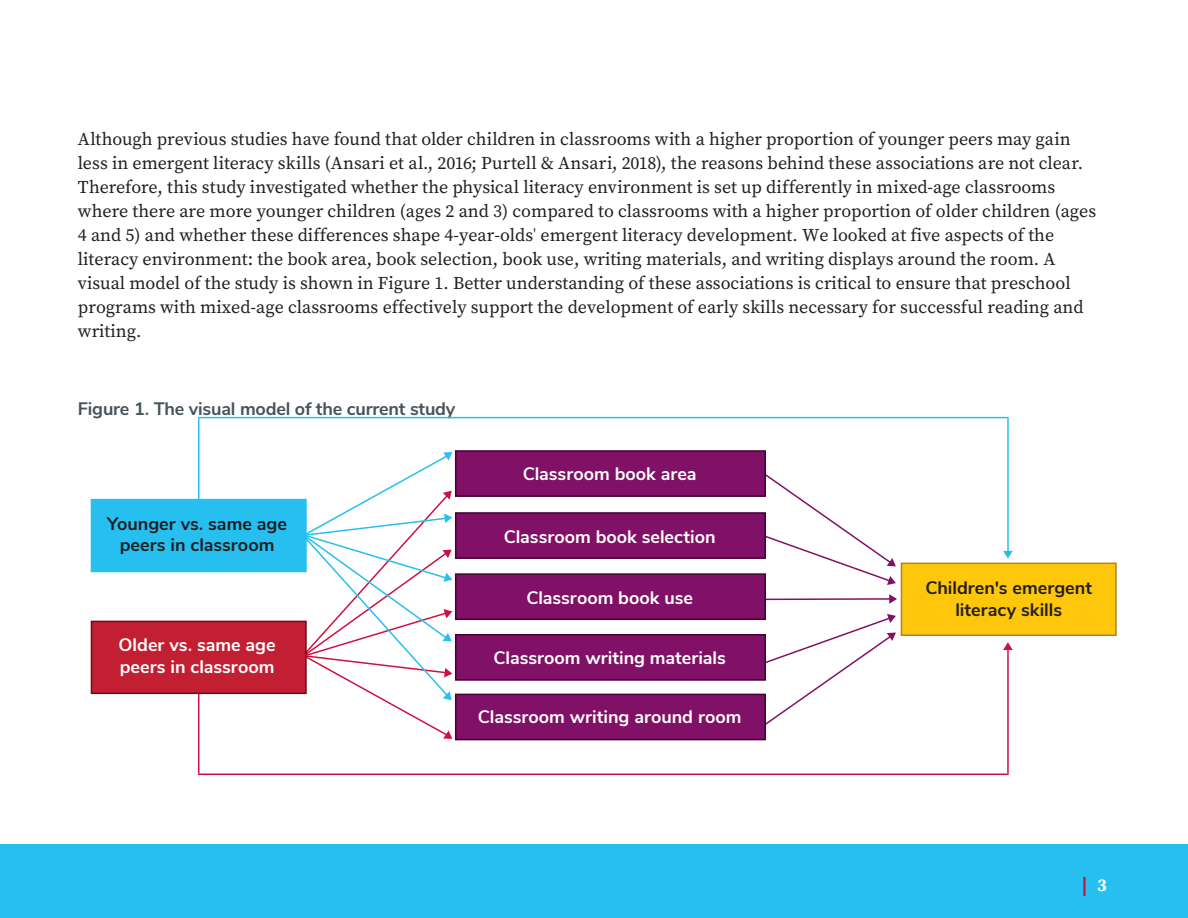
<style>
.page{position:relative;width:1188px;height:918px;background:#fff}
.page>*{position:absolute;margin:0;border:0;box-sizing:border-box;transform-origin:0 0}
.t1{font:27px "Buckeye Sans";color:#cd1044}
.t2{font:18px/24px "Buckeye Serif";color:#231f20}
.t3{font:700 18px/21.6px "Buckeye Sans 2";color:#fff}
.t4{font:700 18px/21.6px "Buckeye Sans 2";color:#231f20;text-align:center}
.t5{font:700 18px "Buckeye Sans";letter-spacing:-.01em;color:#475359}
.s1{font-family:"Minion Pro"}
</style>
<div class="page">
<div style="left:0;top:844px;width:1188px;height:74px;background:#26bff0"></div>
<svg style="left:766px;top:474px;width:130px;height:111px"></svg>
<svg style="left:758px;top:614px;width:138px;height:111px"></svg>
<svg style="left:766px;top:594px;width:131px;height:10px"></svg>
<div style="left:455px;top:512px;width:311px;height:47px;background:#811067;border:2px solid #460034"></div>
<div style="left:455px;top:634px;width:311px;height:47px;background:#811067;border:2px solid #460034"></div>
<div style="left:455px;top:450px;width:311px;height:47px;background:#811067;border:2px solid #460034"></div>
<div style="left:455px;top:573px;width:311px;height:47px;background:#811067;border:2px solid #460034"></div>
<div style="left:455px;top:694px;width:311px;height:46px;background:#811067;border:2px solid #460034"></div>
<div style="left:901px;top:563px;width:216px;height:73px;background:#fec70c;border:2px solid #b2822c"></div>
<svg style="left:300px;top:452px;width:153px;height:287px"></svg>
<svg style="left:1003px;top:551px;width:10px;height:8px"></svg>
<hr style="left:198px;top:418px;width:1px;height:115px;background:#26bff0">
<hr style="left:1007px;top:418px;width:2px;height:139px;background:#26bff0">
<hr style="left:198px;top:417px;width:811px;height:1px;background:#26bff0">
<svg style="left:1003px;top:642px;width:10px;height:8px"></svg>
<hr style="left:198px;top:673px;width:1px;height:100px;background:#cd1044">
<hr style="left:1007px;top:646px;width:2px;height:127px;background:#cd1044">
<hr style="left:198px;top:773px;width:811px;height:2px;background:#cd1044">
<div style="left:91px;top:621px;width:216px;height:73px;background:#c31f32;border:2px solid #700b1c"></div>
<div style="left:91px;top:499px;width:216px;height:73px;background:#26bff0"></div>
<p class="t2" style="left:78px;top:127px;width:1020px">Although previous studies have found that older children in classrooms with a higher proportion of younger peers may gain less in emergent literacy skills (Ansari et al., 2016; Purtell &amp; Ansari, 2018), the reasons behind these associations are not clear.<br>Therefore, this study investigated whether the physical literacy environment is set up differently in mixed-age classrooms where there are more younger children (ages 2 and 3) compared to classrooms with a higher proportion of older children (ages 4 and 5) and whether these differences shape 4-year-olds<span class="s1">'</span> emergent literacy development. We looked at five aspects of the literacy environment: the book area, book selection, book use, writing materials, and writing displays around the room. A visual model of the study is shown in Figure 1. Better understanding of these associations is critical to ensure that preschool programs with mixed-age classrooms effectively support the development of early skills necessary for successful reading and writing.</p>
<p class="t5" style="left:78px;top:396px;width:379px">Figure 1. The visual model of the current study</p>
<p class="t4" style="left:107px;top:513px;width:181px">Younger vs. same age peers in classroom</p>
<p class="t3" style="left:119px;top:634px;width:159px">Older vs. same age peers in classroom</p>
<p class="t3" style="left:523px;top:462px;width:175px">Classroom book area</p>
<p class="t3" style="left:504px;top:526px;width:213px">Classroom book selection</p>
<p class="t3" style="left:526px;top:586px;width:168px">Classroom book use</p>
<p class="t4" style="left:925px;top:577px;width:168px">Children's emergent literacy skills</p>
<p class="t3" style="left:493px;top:647px;width:234px">Classroom writing materials</p>
<p class="t3" style="left:478px;top:706px;width:265px">Classroom writing around room</p>
<h1 class="t1" style="left:1082px;top:867px;width:27px">l <sup>3</sup></h1>
</div>
